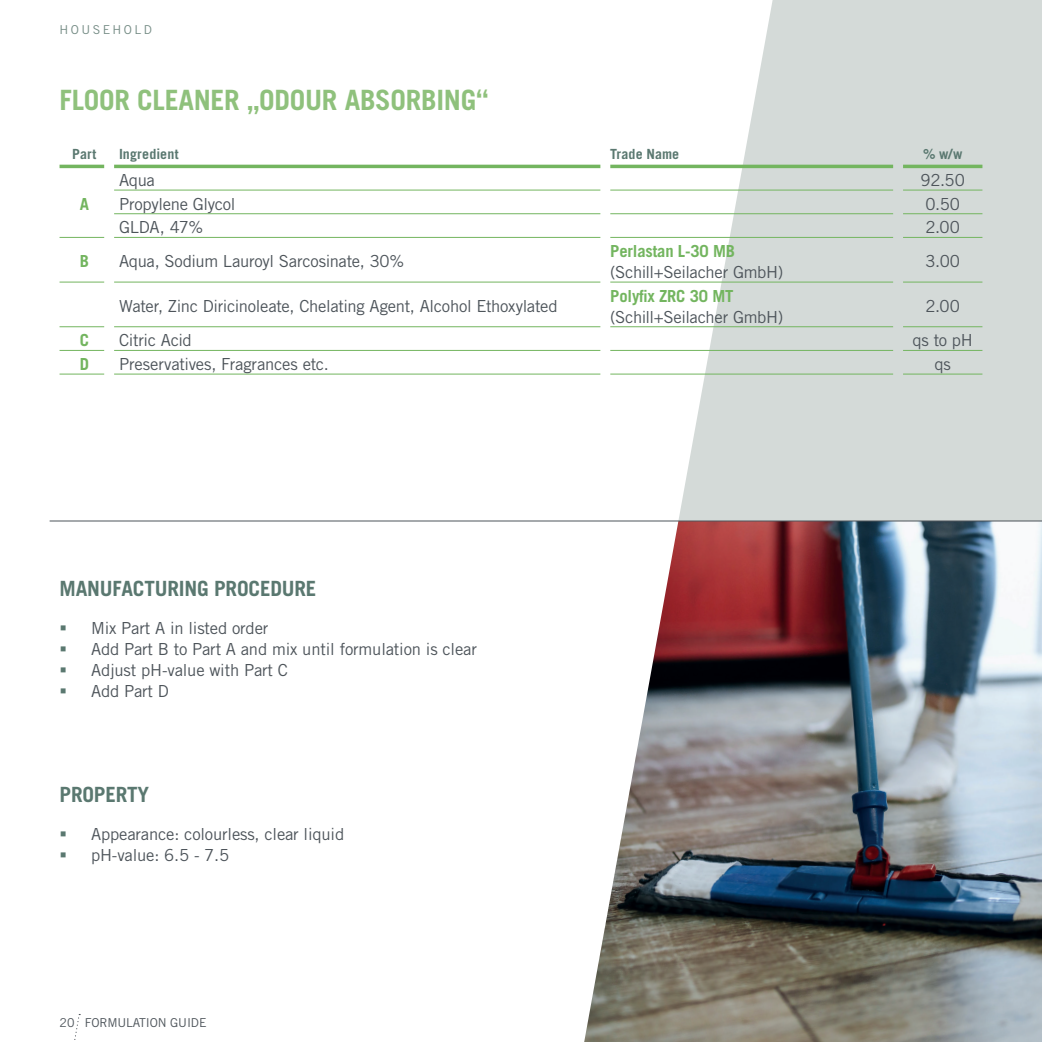
<style>
.page{position:relative;width:1042px;height:1042px;background:#fff}
.page>*{position:absolute;margin:0;border:0;box-sizing:border-box;transform-origin:0 0}
.t1{font:700 28px "Trade Gothic LT Pro";letter-spacing:-.01em;color:#8fc17c}
.t2{font:700 21px "Trade Gothic LT Pro";letter-spacing:-.01em;color:#5a7870}
.t3{font:16.62px/21px "Trade Gothic LT Pro";letter-spacing:-.01em;color:#4d545a}
.t4{font:700 16.62px "Trade Gothic LT Pro";letter-spacing:-.01em;color:#73b55f}
.t5{font:700 14px "Trade Gothic LT Pro";letter-spacing:.005em;color:#5a7870}
.t6{font:12.25px "Trade Gothic LT Pro";letter-spacing:-.01em;color:#4d545a}
.t7{font:12.25px "Trade Gothic LT Pro";letter-spacing:.2em;color:#758c85}
</style>
<div class="page">
<div style="left:772px;top:0;width:270px;height:236px;background:#d4dad8"></div>
<img style="left:772px;top:522px;width:270px;height:520px">
<div style="left:662px;top:236px;width:380px;height:285px;background:#d4dad8"></div>
<svg style="left:403px;top:5px;width:369px;height:1037px"></svg>
<hr style="left:114px;top:165px;width:486px;height:3px;background:#73b55f">
<hr style="left:610px;top:165px;width:283px;height:3px;background:#73b55f">
<hr style="left:903px;top:165px;width:79px;height:3px;background:#73b55f">
<hr style="left:114px;top:190px;width:486px;height:1px;background:#73b55f">
<hr style="left:610px;top:190px;width:283px;height:1px;background:#73b55f">
<hr style="left:903px;top:190px;width:79px;height:1px;background:#73b55f">
<hr style="left:114px;top:213px;width:486px;height:1px;background:#73b55f">
<hr style="left:610px;top:213px;width:283px;height:1px;background:#73b55f">
<hr style="left:903px;top:213px;width:79px;height:1px;background:#73b55f">
<hr style="left:114px;top:237px;width:486px;height:1px;background:#73b55f">
<hr style="left:610px;top:237px;width:283px;height:1px;background:#73b55f">
<hr style="left:903px;top:237px;width:79px;height:1px;background:#73b55f">
<hr style="left:114px;top:282px;width:486px;height:1px;background:#73b55f">
<hr style="left:610px;top:282px;width:283px;height:1px;background:#73b55f">
<hr style="left:903px;top:282px;width:79px;height:1px;background:#73b55f">
<hr style="left:114px;top:326px;width:486px;height:1px;background:#73b55f">
<hr style="left:610px;top:326px;width:283px;height:1px;background:#73b55f">
<hr style="left:903px;top:326px;width:79px;height:1px;background:#73b55f">
<hr style="left:114px;top:350px;width:486px;height:1px;background:#73b55f">
<hr style="left:610px;top:350px;width:283px;height:1px;background:#73b55f">
<hr style="left:903px;top:350px;width:79px;height:1px;background:#73b55f">
<hr style="left:114px;top:374px;width:486px;height:1px;background:#73b55f">
<hr style="left:610px;top:374px;width:283px;height:1px;background:#73b55f">
<hr style="left:903px;top:374px;width:79px;height:1px;background:#73b55f">
<hr style="left:60px;top:374px;width:44px;height:1px;background:#73b55f">
<hr style="left:60px;top:350px;width:44px;height:1px;background:#73b55f">
<hr style="left:60px;top:165px;width:44px;height:3px;background:#73b55f">
<hr style="left:60px;top:237px;width:44px;height:1px;background:#73b55f">
<hr style="left:60px;top:282px;width:44px;height:1px;background:#73b55f">
<hr style="left:60px;top:326px;width:44px;height:1px;background:#73b55f">
<svg style="left:74px;top:1014px;width:6px;height:26px"></svg>
<hr style="left:50px;top:521px;width:992px;height:1px;background:#4d545a">
<p class="t7" style="left:60px;top:22px;width:94px">HOUSEHOLD</p>
<h1 class="t1" style="left:60px;top:82px;width:430px">FLOOR CLEANER „ODOUR ABSORBING“</h1>
<p class="t5" style="left:72px;top:145px;width:26px">Part</p>
<p class="t5" style="left:119px;top:145px;width:61px">Ingredient</p>
<p class="t5" style="left:610px;top:145px;width:70px">Trade Name</p>
<p class="t5" style="left:923px;top:145px;width:41px">% w/w</p>
<p class="t4" style="left:80px;top:193px;width:11px">A</p>
<p class="t3" style="left:119px;top:169px;width:37px">Aqua</p>
<p class="t3" style="left:920px;top:169px;width:46px">92.50</p>
<p class="t3" style="left:119px;top:193px;width:118px">Propylene Glycol</p>
<p class="t3" style="left:925px;top:193px;width:36px">0.50</p>
<p class="t3" style="left:119px;top:217px;width:86px">GLDA, 47%</p>
<p class="t3" style="left:925px;top:217px;width:36px">2.00</p>
<p class="t4" style="left:80px;top:251px;width:11px">B</p>
<p class="t3" style="left:119px;top:251px;width:287px">Aqua, Sodium Lauroyl Sarcosinate, 30%</p>
<p class="t3" style="left:119px;top:295px;width:440px">Water, Zinc Diricinoleate, Chelating Agent, Alcohol Ethoxylated</p>
<p class="t4" style="left:610px;top:241px;width:126px">Perlastan L-30 MB</p>
<p class="t3" style="left:610px;top:261px;width:174px">(Schill+Seilacher GmbH)</p>
<p class="t4" style="left:610px;top:285px;width:125px">Polyfix ZRC 30 MT</p>
<p class="t3" style="left:610px;top:306px;width:174px">(Schill+Seilacher GmbH)</p>
<p class="t3" style="left:925px;top:251px;width:36px">3.00</p>
<p class="t3" style="left:925px;top:295px;width:36px">2.00</p>
<p class="t4" style="left:80px;top:330px;width:11px">C</p>
<p class="t3" style="left:119px;top:329px;width:74px">Citric Acid</p>
<p class="t3" style="left:912px;top:329px;width:62px">qs to pH</p>
<p class="t4" style="left:80px;top:354px;width:11px">D</p>
<p class="t3" style="left:119px;top:353px;width:211px">Preservatives, Fragrances etc.</p>
<p class="t3" style="left:934px;top:353px;width:18px">qs</p>
<p class="t2" style="left:60px;top:575px;width:258px">MANUFACTURING PROCEDURE</p>
<p class="t3" style="left:91px;top:617px;width:387px">Mix Part A in listed order<br>Add Part B to Part A and mix until formulation is clear<br>Adjust pH-value with Part C<br>Add Part D</p>
<p class="t2" style="left:60px;top:781px;width:91px">PROPERTY</p>
<p class="t3" style="left:91px;top:823px;width:255px">Appearance: colourless, clear liquid pH-value: 6.5 - 7.5</p>
<p class="t6" style="left:60px;top:1015px;width:148px">20 FORMULATION GUIDE</p>
</div>
